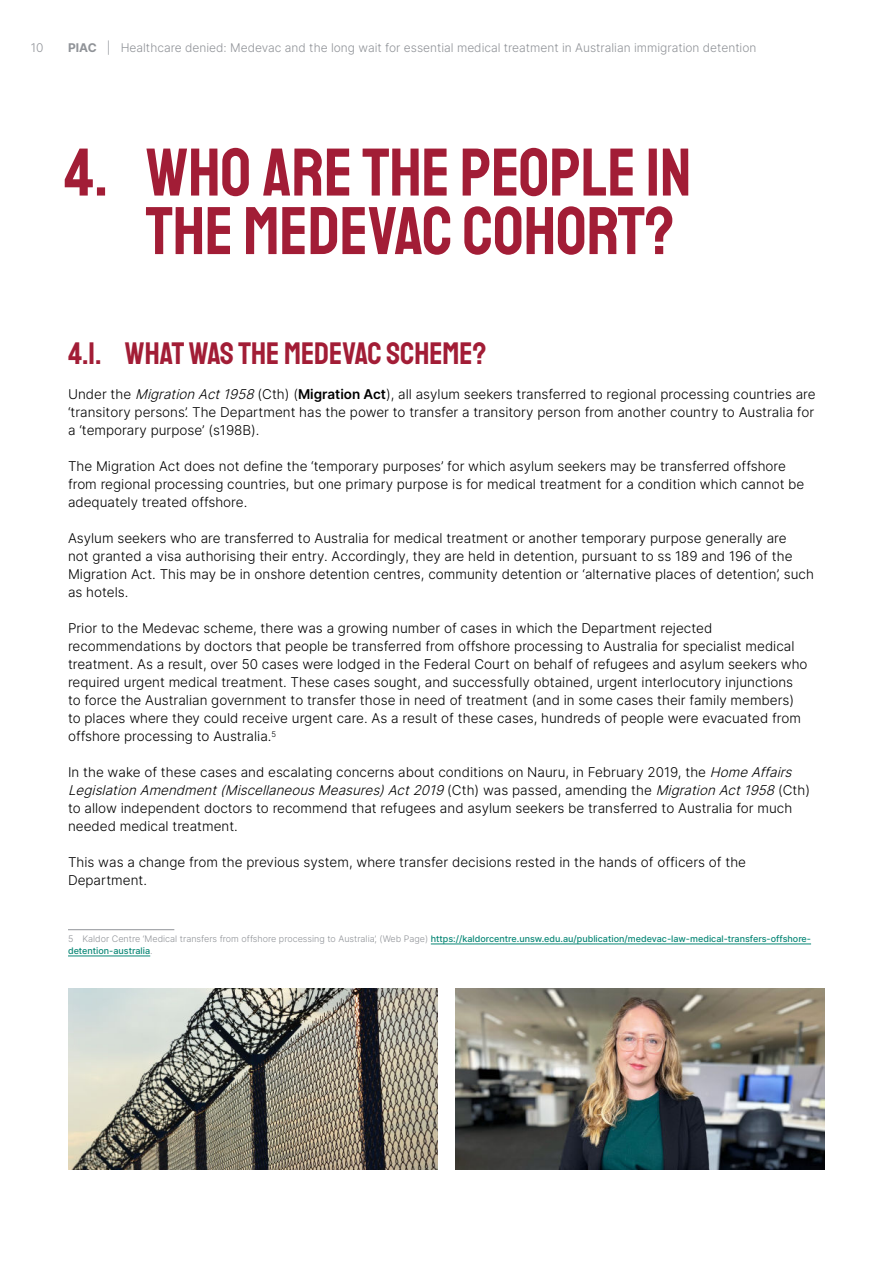
<style>
.page{position:relative;width:893px;height:1263px;background:#fff}
.page>*{position:absolute;margin:0;border:0;box-sizing:border-box;transform-origin:0 0}
.t1{font:67.5px/58.5px "Staatliches";color:#a21d36;text-align:right}
.t2{font:31.5px "Staatliches";color:#a21d36}
.t3{font:300 13.5px/18px "Inter";color:#000}
.t4{font:300 12px "Inter";color:#909398}
.t5{font:500 9px/12px "Inter";color:#098776}
.s1{font-weight:700}
.s2{font-style:italic}
.s3{font-weight:600}
.s4{font-weight:300;color:#909398}
</style>
<div class="page">
<img style="left:68px;top:989px;width:370px;height:180px">
<img style="left:455px;top:989px;width:370px;height:180px">
<hr style="left:68px;top:929px;width:106px;height:1px;background:#909398">
<hr style="left:431px;top:944px;width:380px;height:1px;background:#098776">
<hr style="left:68px;top:956px;width:82px;height:1px;background:#098776">
<p class="t4" style="left:31px;top:40px;width:14px">10</p>
<p class="t4" style="left:68px;top:40px;width:690px"><span class="s1">PIAC</span> | Healthcare denied: Medevac and the long wait for essential medical treatment in Australian immigration detention</p>
<h1 class="t1" style="left:64px;top:146px;width:629px">4. WHO ARE THE PEOPLE IN<br>THE MEDEVAC COHORT?</h1>
<h2 class="t2" style="left:68px;top:339px;width:420px">4.1. WHAT WAS THE MEDEVAC SCHEME?</h2>
<p class="t3" style="left:68px;top:385px;width:749px;text-align:justify">Under the <span class="s2">Migration Act1958</span> (Cth) (<span class="s3">Migration Act</span>), all asylum seekers transferred to regional processing countries are ‘transitory persons’. The Department has the power to transfer a transitory person from another country to Australia for a ‘temporary purpose’ (s198B).</p>
<p class="t3" style="left:68px;top:457px;width:738px">The Migration Act does not define the ‘temporary purposes’ for which asylum seekers may be transferred offshore from regional processing countries, but one primary purpose is for medical treatment for a condition which cannot be adequately treated offshore.</p>
<p class="t3" style="left:68px;top:529px;width:747px">Asylum seekers who are transferred to Australia for medical treatment or another temporary purpose generally are<br>not granted a visa authorising their entry. Accordingly, they are held in detention, pursuant to ss 189 and 196 of the Migration Act. This may be in onshore detention centres, community detention or ‘alternative places of detention’, such as hotels.</p>
<p class="t3" style="left:68px;top:619px;width:741px">Prior to the Medevac scheme, there was a growing number of cases in which the Department rejected recommendations by doctors that people be transferred from offshore processing to Australia for specialist medical treatment. As a result, over 50 cases were lodged in the Federal Court on behalf of refugees and asylum seekers who required urgent medical treatment. These cases sought, and successfully obtained, urgent interlocutory injunctions to force the Australian government to transfer those in need of treatment (and in some cases their family members) to places where they could receive urgent care. As a result of these cases, hundreds of people were evacuated from offshore processing to Australia.<sup>5</sup></p>
<p class="t3" style="left:68px;top:763px;width:743px">In the wake of these cases and escalating concerns about conditions on Nauru, in February 2019, the <span class="s2">Home Affairs Legislation Amendment(MiscellaneousMeasures)Act2019</span> ( C t h ) w a s p a s s e d , a m e n d i n g t h e <span class="s2">Migration Act1958</span> ( C t h ) to allow independent doctors to recommend that refugees and asylum seekers be transferred to Australia for much needed medical treatment.</p>
<p class="t3" style="left:68px;top:853px;width:680px">This was a change from the previous system, where transfer decisions rested in the hands of officers of the<br>Department.</p>
<p class="t5" style="left:68px;top:933px;width:744px"><span class="s4">5 Kaldor Centre ‘Medical transfers from offshore processing to Australia’, (Web Page)</span> https://kaldorcentre.unsw.edu.au/publication/medevac-law-medical-transfers-offshore&shy;detention-australia<span class="s4">.</span></p>
</div>
